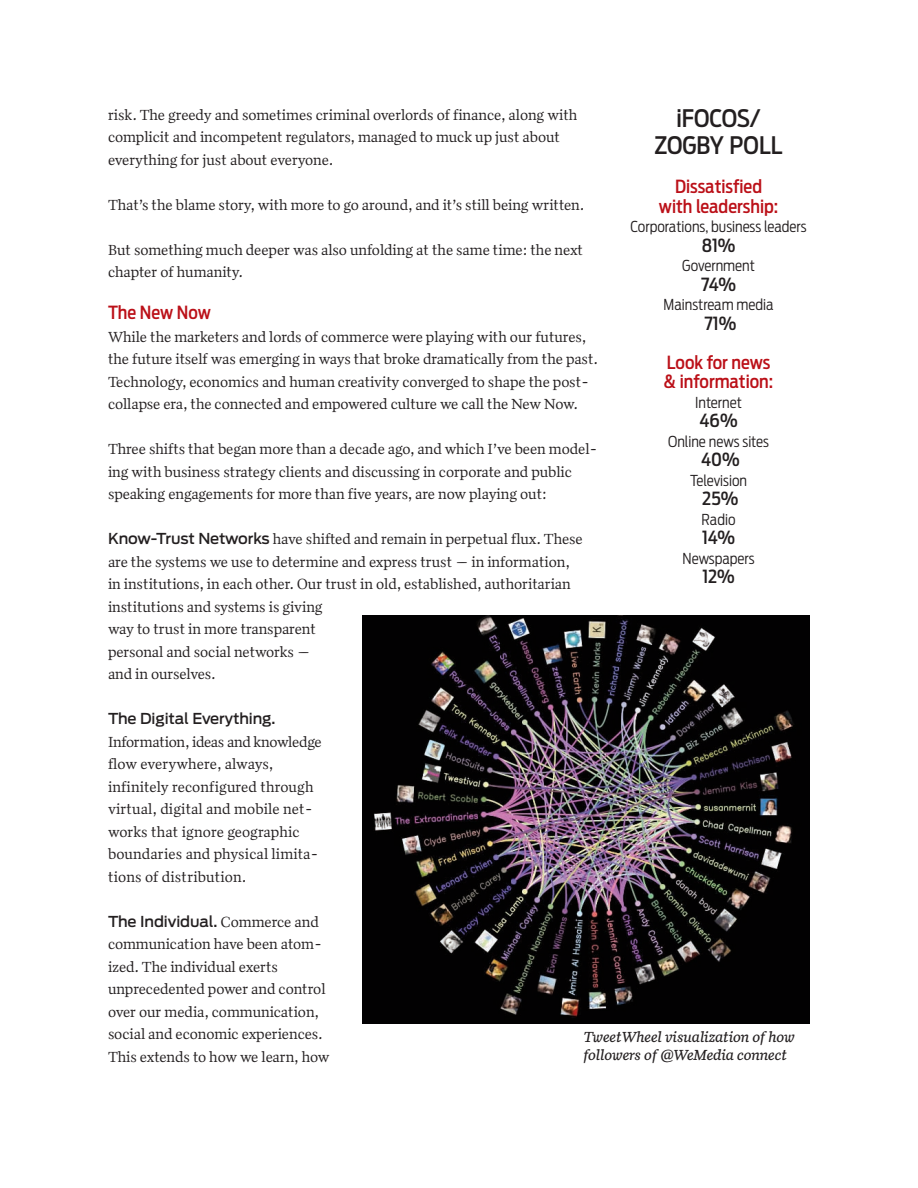
<style>
.page{position:relative;width:918px;height:1188px;background:#fff}
.page>*{position:absolute;margin:0;border:0;box-sizing:border-box;transform-origin:0 0}
.t1{font:500 24px/27px "Antenna Cond";color:#231f20;text-align:center}
.t2{font:500 18px/19.5px "Antenna Cond";color:#bb1018;text-align:center}
.t3{font:500 18px "Antenna Cond";color:#231f20}
.t4{font:15px/22.5px "Quiosco One";letter-spacing:-.005em;color:#231f20}
.t5{font:300 15px "Antenna Cond";color:#231f20}
.t6{font:italic 15px/18px "Quiosco Three";color:#231f20}
.t7{font:500 15px "Antenna";letter-spacing:-.01em;color:#231f20}
.s1{font-family:"Antenna";font-weight:500}
.s2{font-family:"Quiosco One";font-weight:400}
</style>
<div class="page">
<img style="left:362px;top:616px;width:448px;height:407px">
<p class="t4" style="left:108px;top:103px;width:471px">risk. The greedy and sometimes criminal overlords of finance, along with complicit and incompetent regulators, managed to muck up just about everything for just about everyone.</p>
<p class="t4" style="left:108px;top:193px;width:478px">That’s the blame story, with more to go around, and it’s still being written.</p>
<p class="t4" style="left:108px;top:238px;width:477px">But something much deeper was also unfolding at the same time: the next chapter of humanity.</p>
<p class="t2" style="left:108px;top:303px;width:104px">The New Now</p>
<p class="t4" style="left:108px;top:325px;width:492px">While the marketers and lords of commerce were playing with our futures, the future itself was emerging in ways that broke dramatically from the past.<br>Technology, economics and human creativity converged to shape the post&shy;collapse era, the connected and empowered culture we call the New Now.</p>
<p class="t4" style="left:108px;top:438px;width:491px">Three shifts that began more than a decade ago, and which I’ve been model&shy;ing with business strategy clients and discussing in corporate and public speaking engagements for more than five years, are now playing out:</p>
<p class="t4" style="left:108px;top:528px;width:476px"><span class="s1">Know-Trust Networks</span> have shifted and remain in perpetual flux. These are the systems we use to determine and express trust — in information, in institutions, in each other. Our trust in old, established, authoritarian institutions and systems is giving<br>way to trust in more transparent<br>personal and social networks —<br>and in ourselves.</p>
<p class="t7" style="left:108px;top:710px;width:169px">The Digital Everything.</p>
<p class="t4" style="left:108px;top:730px;width:215px">Information, ideas and knowledge flow everywhere, always, infinitely reconfigured through virtual, digital and mobile net&shy;works that ignore geographic boundaries and physical limita&shy;tions of distribution.</p>
<p class="t7" style="left:108px;top:913px;width:212px">The Individual. <span class="s2">Commerce and</span></p>
<p class="t4" style="left:108px;top:933px;width:223px">communication have been atom&shy;ized. The individual exerts unprecedented power and control over our media, communication, social and economic experiences.<br>This extends to how we learn, how</p>
<h1 class="t1" style="left:655px;top:105px;width:130px">iFOCOS/<br>ZOGBY POLL</h1>
<p class="t2" style="left:659px;top:177px;width:121px">Dissatisfied with leadership:</p>
<p class="t5" style="left:630px;top:218px;width:178px">Corporations, business leaders</p>
<p class="t3" style="left:702px;top:234px;width:35px">81%</p>
<p class="t5" style="left:682px;top:257px;width:74px">Government</p>
<p class="t3" style="left:701px;top:273px;width:37px">74%</p>
<p class="t5" style="left:664px;top:296px;width:111px">Mainstream media</p>
<p class="t3" style="left:704px;top:312px;width:33px">71%</p>
<p class="t2" style="left:664px;top:352px;width:111px;text-align:left">Look for news &amp; information:</p>
<p class="t5" style="left:695px;top:394px;width:48px">Internet</p>
<p class="t3" style="left:700px;top:410px;width:40px">46%</p>
<p class="t5" style="left:668px;top:433px;width:102px">Online news sites</p>
<p class="t3" style="left:701px;top:449px;width:40px">40%</p>
<p class="t5" style="left:690px;top:472px;width:59px">Television</p>
<p class="t3" style="left:702px;top:488px;width:38px">25%</p>
<p class="t5" style="left:702px;top:511px;width:35px">Radio</p>
<p class="t3" style="left:702px;top:527px;width:34px">14%</p>
<p class="t5" style="left:683px;top:550px;width:74px">Newspapers</p>
<p class="t3" style="left:702px;top:566px;width:34px">12%</p>
<p class="t6" style="left:584px;top:1028px;width:213px">TweetWheel visualization of how followers of @WeMedia connect</p>
</div>
